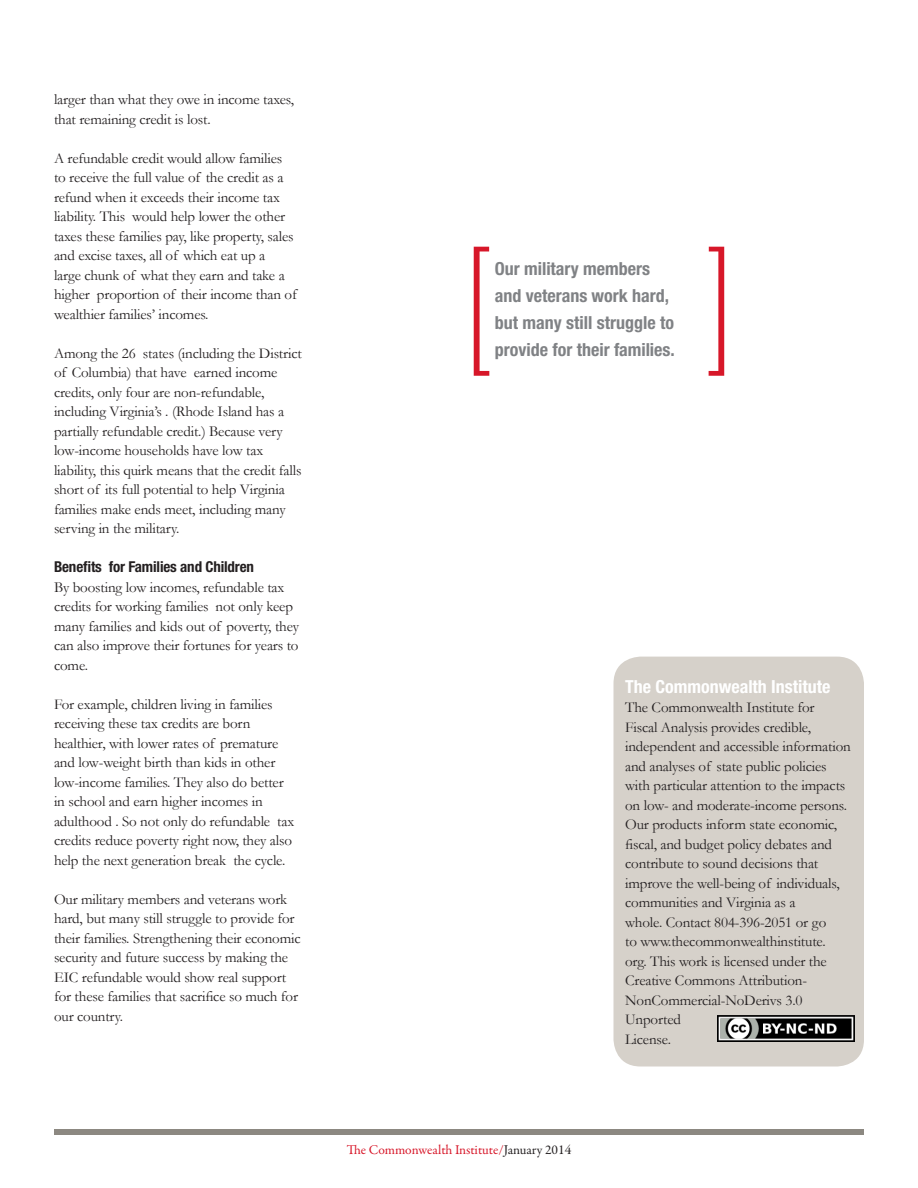
<style>
.page{position:relative;width:918px;height:1188px;background:#fff}
.page>*{position:absolute;margin:0;border:0;box-sizing:border-box;transform-origin:0 0}
.Body_Copy{font:700 condensed 18px/27px "Helvetica Neue";color:#808285}
.Body_Copy-2{font:700 condensed 18px "Helvetica Neue";color:#fff}
.Body_Copy-3{font:15px/19.5px "Garamond";letter-spacing:-.01em;color:#231f20}
.Body_Copy-4{font:700 condensed 15px "Helvetica Neue";letter-spacing:-.01em;color:#231f20}
.t1{font:13.5px "Garamond Premr Pro";letter-spacing:-.005em;color:#d71729}
.s1{color:#231f20}
</style>
<div class="page">
<div style="left:54px;top:1130px;width:810px;height:5px;background:#8c8881"></div>
<div style="left:614px;top:657px;width:250px;height:410px;background:#d6d1ca;border-radius:27px"></div>
<img style="left:717px;top:1016px;width:137px;height:25px">
<svg style="left:474px;top:247px;width:15px;height:129px"></svg>
<svg style="left:709px;top:247px;width:15px;height:129px"></svg>
<p class="Body_Copy-3" style="left:54px;top:89px;width:242px">larger than what they owe in income taxes, that remaining credit is lost.</p>
<p class="Body_Copy-3" style="left:54px;top:148px;width:244px">A refundable credit would allow families to receive the full value of the credit as a refund when it exceeds their income tax liability. This would help lower the other taxes these families pay, like property, sales and excise taxes, all of which eat up a<br>large chunk of what they earn and take a higher proportion of their income than of wealthier families’ incomes.</p>
<p class="Body_Copy-3" style="left:54px;top:343px;width:249px">Among the 26 states (including the District of Columbia) that have earned income credits, only four are non-refundable, including Virginia’s . (Rhode Island has a partially refundable credit.) Because very low-income households have low tax liability, this quirk means that the credit falls short of its full potential to help Virginia families make ends meet, including many serving in the military.</p>
<p class="Body_Copy-4" style="left:54px;top:558px;width:202px">Benefits for Families and Children</p>
<p class="Body_Copy-3" style="left:54px;top:577px;width:247px">By boosting low incomes, refundable tax credits for working families not only keep many families and kids out of poverty, they can also improve their fortunes for years to come.</p>
<p class="Body_Copy-3" style="left:54px;top:694px;width:242px">For example, children living in families receiving these tax credits are born healthier, with lower rates of premature and low-weight birth than kids in other low-income families. They also do better in school and earn higher incomes in adulthood . So not only do refundable tax credits reduce poverty right now, they also help the next generation break the cycle.</p>
<p class="Body_Copy-3" style="left:54px;top:889px;width:248px">Our military members and veterans work hard, but many still struggle to provide for their families. Strengthening their economic security and future success by making the EIC refundable would show real support for these families that sacrifice so much for our country.</p>
<p class="Body_Copy" style="left:495px;top:255px;width:182px">Our military members and veterans work hard, but many still struggle to provide for their families.</p>
<p class="t1" style="left:347px;top:1142px;width:226px">The Commonwealth Institute/<span class="s1">January 2014</span></p>
<p class="Body_Copy-2" style="left:625px;top:676px;width:207px">The Commonwealth Institute</p>
<p class="Body_Copy-3" style="left:625px;top:697px;width:227px">The Commonwealth Institute for<br>Fiscal Analysis provides credible, independent and accessible information and analyses of state public policies with particular attention to the impacts on low- and moderate-income persons.<br>Our products inform state economic, fiscal, and budget policy debates and contribute to sound decisions that improve the well-being of individuals, communities and Virginia as a<br>whole. Contact 804-396-2051 or go<br>to www.thecommonwealthinstitute. org. This work is licensed under the<br>Creative Commons Attribution-<br>NonCommercial-NoDerivs 3.0<br>Unported<br>License.</p>
</div>
